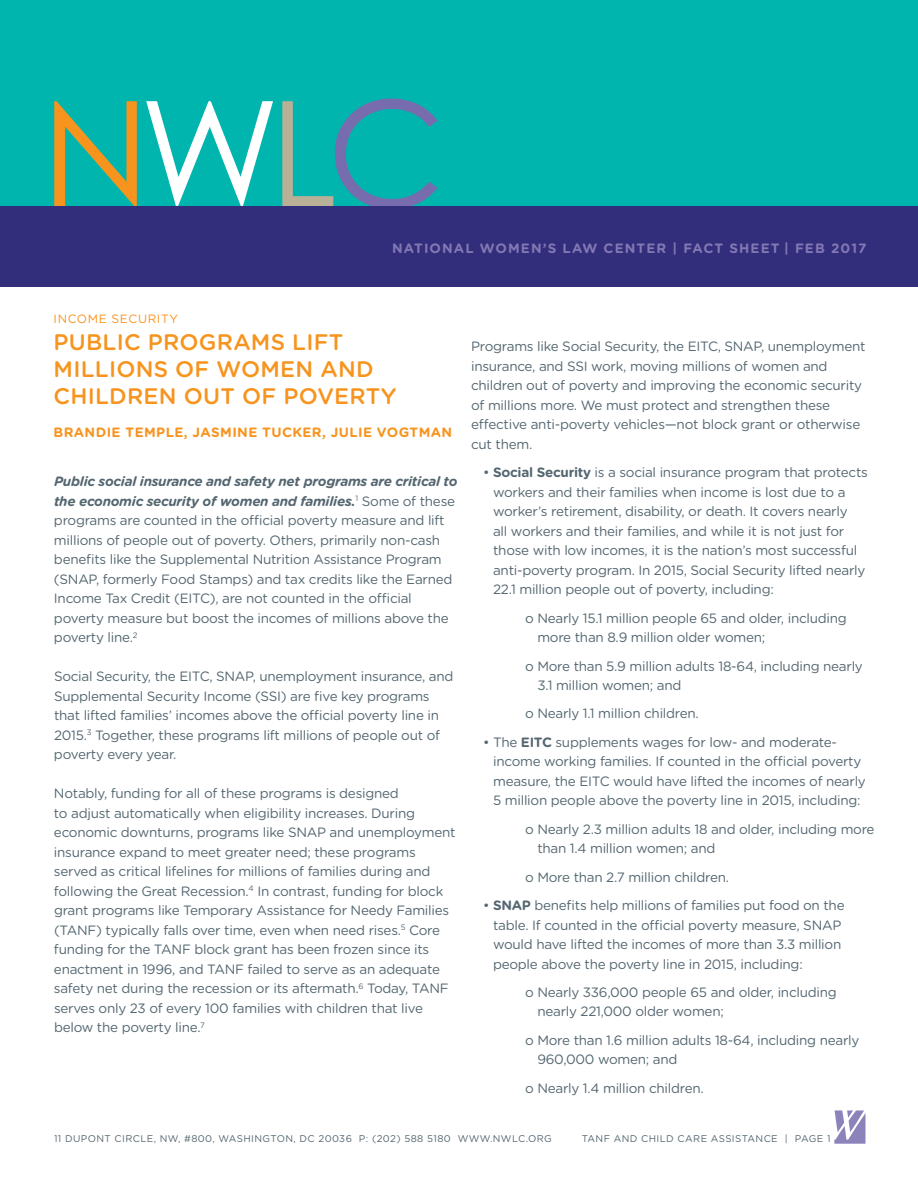
<style>
.page{position:relative;width:918px;height:1188px;background:#fff}
.page>*{position:absolute;margin:0;border:0;box-sizing:border-box;transform-origin:0 0}
.t1{font:500 22.5px/27px "Gotham Rounded";letter-spacing:.01em;color:#f7941e}
.t2{font:13.5px/19.5px "Gotham Rounded";letter-spacing:-.02em;color:#546670}
.t3{font:700 13.5px "Gotham Rounded";letter-spacing:.08em;color:#8278b4}
.t4{font:700 13.5px "Gotham Rounded";letter-spacing:.03em;color:#f7941e}
.t5{font:12px "Gotham Rounded";letter-spacing:.05em;color:#f7941e}
.t6{font:9.75px "Gotham Rounded";letter-spacing:.04em;color:#546670}
.s1{font-weight:700;font-style:italic}
.s2{font-weight:700}
</style>
<div class="page">
<svg style="left:834px;top:1110px;width:32px;height:34px"></svg>
<div style="left:0;top:0;width:918px;height:287px;background:#00b5ad"></div>
<svg style="left:282px;top:99px;width:156px;height:107px"></svg>
<svg style="left:146px;top:101px;width:127px;height:105px"></svg>
<svg style="left:54px;top:101px;width:83px;height:105px"></svg>
<div style="left:0;top:206px;width:918px;height:81px;background:#332e7b"></div>
<p class="t3" style="left:392px;top:238px;width:476px">NATIONAL WOMEN’S LAW CENTER | FACT SHEET | FEB 2017</p>
<p class="t5" style="left:54px;top:310px;width:126px">INCOME SECURITY</p>
<h1 class="t1" style="left:54px;top:327px;width:344px">PUBLIC PROGRAMS LIFT<br>MILLIONS OF WOMEN AND<br>CHILDREN OUT OF POVERTY</h1>
<p class="t4" style="left:54px;top:422px;width:400px">BRANDIE TEMPLE, JASMINE TUCKER, JULIE VOGTMAN</p>
<p class="t2" style="left:54px;top:471px;width:405px"><span class="s1">Public social insurance and safety net programs are critical to the economic security of women and families.</span><sup>1</sup> Some of these programs are counted in the official poverty measure and lift millions of people out of poverty. Others, primarily non-cash benefits like the Supplemental Nutrition Assistance Program (SNAP, formerly Food Stamps) and tax credits like the Earned Income Tax Credit (EITC), are not counted in the official poverty measure but boost the incomes of millions above the poverty line.<sup>2</sup></p>
<p class="t2" style="left:54px;top:666px;width:401px">Social Security, the EITC, SNAP, unemployment insurance, and Supplemental Security Income (SSI) are five key programs that lifted families’ incomes above the official poverty line in 2015.<sup>3</sup> Together, these programs lift millions of people out of poverty every year.</p>
<p class="t2" style="left:54px;top:783px;width:403px">Notably, funding for all of these programs is designed<br>to adjust automatically when eligibility increases. During economic downturns, programs like SNAP and unemployment insurance expand to meet greater need; these programs served as critical lifelines for millions of families during and following the Great Recession.<sup>4</sup> In contrast, funding for block grant programs like Temporary Assistance for Needy Families (TANF) typically falls over time, even when need rises.<sup>5</sup> Core funding for the TANF block grant has been frozen since its enactment in 1996, and TANF failed to serve as an adequate safety net during the recession or its aftermath.<sup>6</sup> Today, TANF serves only 23 of every 100 families with children that live below the poverty line.<sup>7</sup></p>
<p class="t2" style="left:471px;top:336px;width:396px">Programs like Social Security, the EITC, SNAP, unemployment insurance, and SSI work, moving millions of women and children out of poverty and improving the economic security of millions more. We must protect and strengthen these effective anti-poverty vehicles—not block grant or otherwise cut them.</p>
<p class="t2" style="left:493px;top:462px;width:376px;text-indent:-10px">• <span class="s2">Social Security</span> is a social insurance program that protects workers and their families when income is lost due to a worker’s retirement, disability, or death. It covers nearly<br>all workers and their families, and while it is not just for those with low incomes, it is the nation’s most successful anti-poverty program. In 2015, Social Security lifted nearly 22.1 million people out of poverty, including:</p>
<p class="t2" style="left:537px;top:608px;width:311px;text-indent:-12px">o Nearly 15.1 million people 65 and older, including more than 8.9 million older women;</p>
<p class="t2" style="left:537px;top:655px;width:327px;text-indent:-12px">o More than 5.9 million adults 18-64, including nearly<br>3.1 million women; and</p>
<p class="t2" style="left:525px;top:703px;width:175px">o Nearly 1.1 million children.</p>
<p class="t2" style="left:493px;top:732px;width:374px;text-indent:-10px">• The <span class="s2">EITC</span> supplements wages for low- and moderate&shy;income working families. If counted in the official poverty measure, the EITC would have lifted the incomes of nearly 5 million people above the poverty line in 2015, including:</p>
<p class="t2" style="left:537px;top:819px;width:339px;text-indent:-12px">o Nearly 2.3 million adults 18 and older, including more than 1.4 million women; and</p>
<p class="t2" style="left:525px;top:867px;width:205px">o More than 2.7 million children.</p>
<p class="t2" style="left:493px;top:895px;width:353px;text-indent:-10px">• <span class="s2">SNAP</span> benefits help millions of families put food on the table. If counted in the official poverty measure, SNAP would have lifted the incomes of more than 3.3 million people above the poverty line in 2015, including:</p>
<p class="t2" style="left:537px;top:982px;width:301px;text-indent:-12px">o Nearly 336,000 people 65 and older, including nearly 221,000 older women;</p>
<p class="t2" style="left:537px;top:1030px;width:324px;text-indent:-12px">o More than 1.6 million adults 18-64, including nearly<br>960,000 women; and</p>
<p class="t2" style="left:525px;top:1078px;width:180px">o Nearly 1.4 million children.</p>
<p class="t6" style="left:54px;top:1132px;width:499px">11 DUPONT CIRCLE, NW, #800, WASHINGTON, DC 20036 P: (202) 588 5180 WWW.NWLC.ORG</p>
<p class="t6" style="left:582px;top:1132px;width:250px">TANF AND CHILD CARE ASSISTANCE | PAGE 1</p>
</div>
